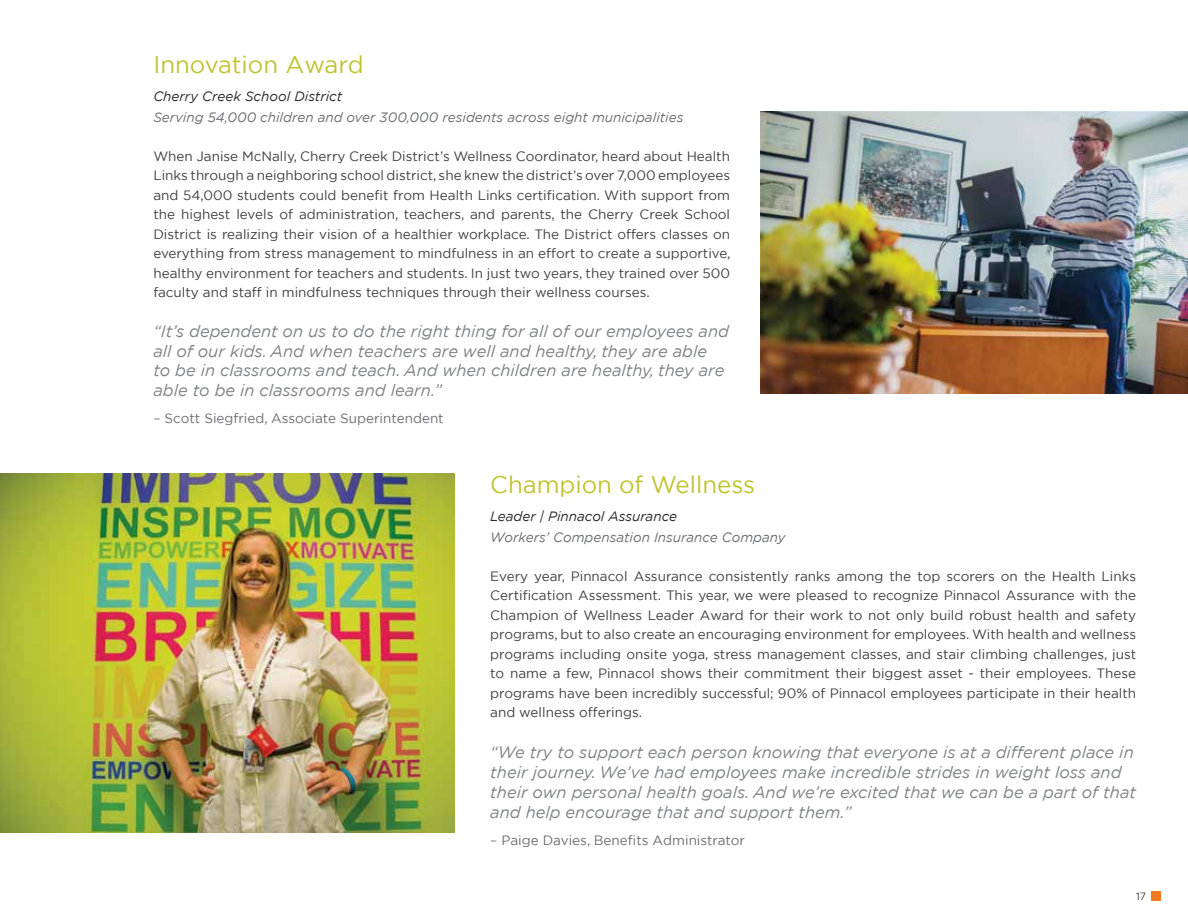
<style>
.page{position:relative;width:1188px;height:918px;background:#fff}
.page>*{position:absolute;margin:0;border:0;box-sizing:border-box;transform-origin:0 0}
.t1{font:24px "Gotham";color:#bec531}
.t2{font:italic 16.5px/19.8px "Gotham";color:#808285}
.t3{font:13.5px/19.5px "Gotham";color:#414042;text-align:justify}
.t4{font:italic 13.5px "Gotham";color:#6d6e71}
.t5{font:13.5px "Gotham";color:#6d6e71}
.t6{font:italic 13.5px "Gotham";color:#292829}
.t7{font:10.5px "Gotham";color:#414042}
</style>
<div class="page">
<div style="left:1152px;top:892px;width:9px;height:9px;background:#f47920"></div>
<img style="left:760px;top:111px;width:428px;height:283px">
<img style="left:0;top:474px;width:454px;height:358px">
<h1 class="t1" style="left:153px;top:49px;width:212px">Innovation Award</h1>
<p class="t6" style="left:153px;top:88px;width:190px">Cherry Creek School District</p>
<p class="t4" style="left:153px;top:109px;width:532px">Serving 54,000 children and over 300,000 residents across eight municipalities</p>
<p class="t3" style="left:153px;top:146px;width:579px">When Janise McNally, Cherry Creek District’s Wellness Coordinator, heard about Health Links through a neighboring school district, she knew the district’s over 7,000 employees and 54,000 students could benefit from Health Links certification. With support from the highest levels of administration, teachers, and parents, the Cherry Creek School District is realizing their vision of a healthier workplace. The District offers classes on everything from stress management to mindfulness in an effort to create a supportive, healthy environment for teachers and students. In just two years, they trained over 500 faculty and staff in mindfulness techniques through their wellness courses.</p>
<p class="t2" style="left:153px;top:321px;width:577px">“It’s dependent on us to do the right thing for all of our employees and all of our kids. And when teachers are well and healthy, they are able<br>to be in classrooms and teach. And when children are healthy, they are able to be in classrooms and learn.”</p>
<p class="t5" style="left:153px;top:410px;width:292px">– Scott Siegfried, Associate Superintendent</p>
<h1 class="t1" style="left:490px;top:469px;width:266px">Champion of Wellness</h1>
<p class="t6" style="left:490px;top:507px;width:188px">Leader | Pinnacol Assurance</p>
<p class="t4" style="left:490px;top:528px;width:297px">Workers’ Compensation Insurance Company</p>
<p class="t3" style="left:490px;top:566px;width:647px">Every year, Pinnacol Assurance consistently ranks among the top scorers on the Health Links Certification Assessment. This year, we were pleased to recognize Pinnacol Assurance with the Champion of Wellness Leader Award for their work to not only build robust health and safety programs, but to also create an encouraging environment for employees. With health and wellness programs including onsite yoga, stress management classes, and stair climbing challenges, just to name a few, Pinnacol shows their commitment their biggest asset - their employees. These programs have been incredibly successful; 90% of Pinnacol employees participate in their health and wellness offerings.</p>
<p class="t2" style="left:490px;top:742px;width:647px">“We try to support each person knowing that everyone is at a different place in their journey. We’ve had employees make incredible strides in weight loss and their own personal health goals. And we’re excited that we can be a part of that and help encourage that and support them.”</p>
<p class="t5" style="left:490px;top:831px;width:256px">– Paige Davies, Benefits Administrator</p>
<p class="t7" style="left:1136px;top:890px;width:12px">17</p>
</div>
